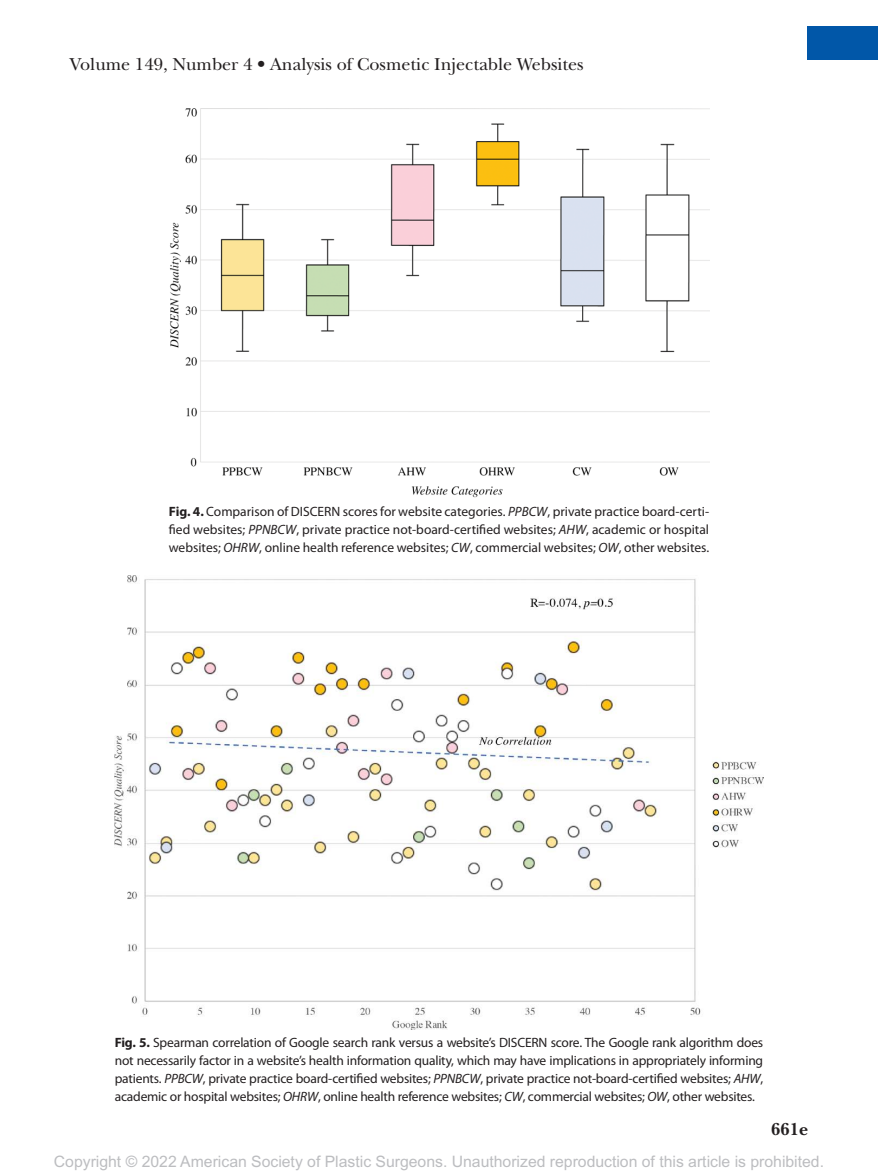
<style>
.page{position:relative;width:878px;height:1175px;background:#fff}
.page>*{position:absolute;margin:0;border:0;box-sizing:border-box;transform-origin:0 0}
.t1{font:18px "New Baskerville Std";color:#231f20}
.t2{font:700 18px "New Baskerville Std";color:#231f20}
.t3{font:15.75px "Arial MT Std";color:#bcbdc0}
.t4{font:13.5px/18px "Myriad Pro";letter-spacing:-.015em;color:#231f20;text-align:justify}
.s1{font-weight:700}
.s2{font-style:italic}
</style>
<div class="page">
<div style="left:807px;top:26px;width:71px;height:33px;background:#0157a8"></div>
<img style="left:170px;top:108px;width:539px;height:390px">
<img style="left:115px;top:576px;width:648px;height:453px">
<h1 class="t1" style="left:70px;top:54px;width:515px">Volume 149, Number 4 • Analysis of Cosmetic Injectable Websites</h1>
<p class="t4" style="left:169px;top:503px;width:542px"><span class="s1">Fig. 4.</span> Comparison of DISCERN scores for website categories. <span class="s2">PPBCW</span>, private practice board-certi&shy;fied websites; <span class="s2">PPNBCW</span>, private practice not-board-certified websites; <span class="s2">AHW</span>, academic or hospital websites; <span class="s2">OHRW</span>, online health reference websites; <span class="s2">CW</span>, commercial websites; <span class="s2">OW</span>, other websites.</p>
<p class="t4" style="left:115px;top:1033px;width:650px"><span class="s1">Fig. 5.</span> Spearman correlation of Google search rank versus a website’s DISCERN score. The Google rank algorithm does not necessarily factor in a website’s health information quality, which may have implications in appropriately informing patients. <span class="s2">PPBCW</span>, private practice board-certified websites; <span class="s2">PPNBCW</span>, private practice not-board-certified websites; <span class="s2">AHW</span>, academic or hospital websites; <span class="s2">OHRW</span>, online health reference websites; <span class="s2">CW</span>, commercial websites; <span class="s2">OW</span>, other websites.</p>
<h1 class="t2" style="left:771px;top:1118px;width:39px">661e</h1>
<p class="t3" style="left:54px;top:1152px;width:771px">Copyright © 2022 American Society of Plastic Surgeons. Unauthorized reproduction of this article is prohibited.</p>
</div>
